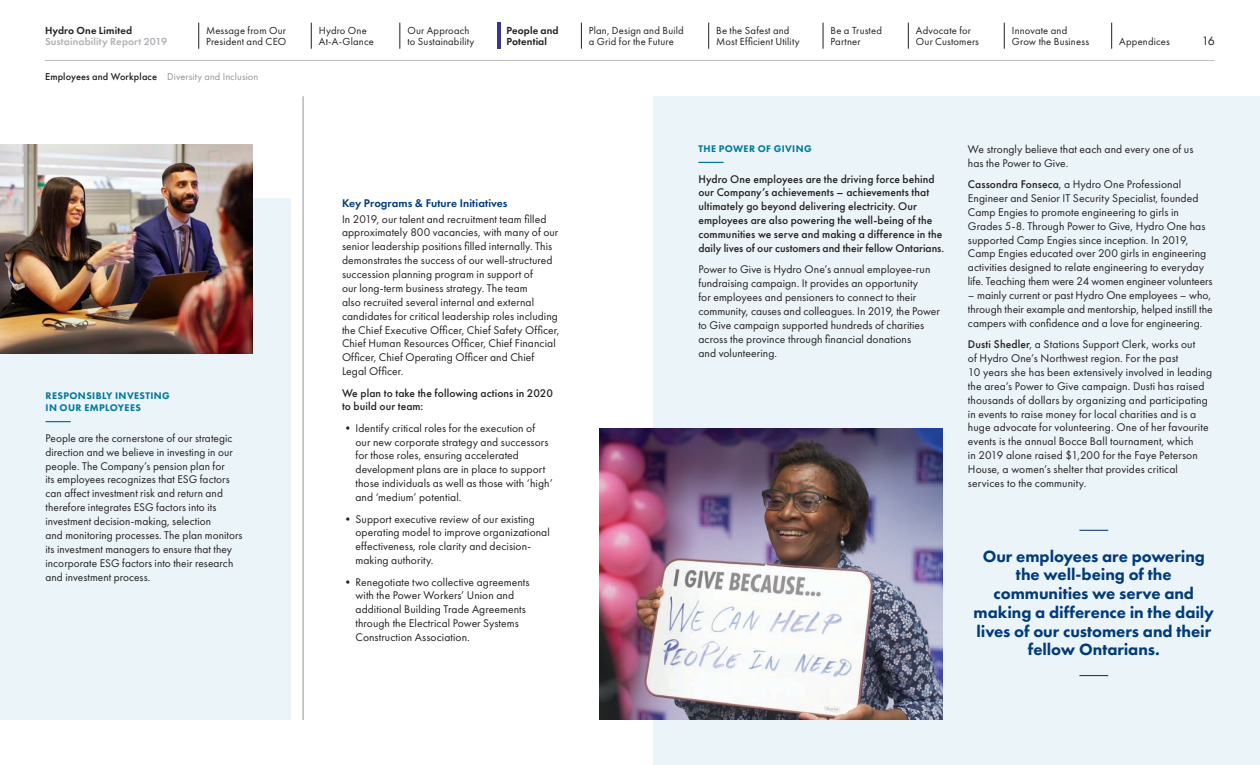
<style>
.page{position:relative;width:1260px;height:765px;background:#fff}
.page>*{position:absolute;margin:0;border:0;box-sizing:border-box;transform-origin:0 0}
.t1{font:800 16.88px/18.8px "Futura PT";letter-spacing:-.005em;color:#013b7a;text-align:center}
.t2{font:12.5px "Futura PT";color:#231f20}
.t3{font:11.5px/13.9px "Futura PT";letter-spacing:.005em;color:#231f20}
.t4{font:500 11.5px/13.9px "Futura PT";letter-spacing:.01em;color:#231f20}
.t5{font:600 11.5px "Futura PT";letter-spacing:.005em;color:#013b7a}
.t6{font:10.62px/11.2px "Futura PT";letter-spacing:.015em;color:#231f20}
.t7{font:600 10.62px/11.2px "Futura PT";letter-spacing:.01em;color:#231f20}
.t8{font:600 10.62px "Futura PT";letter-spacing:.01em;color:#b2b3b7}
.t9{font:500 10.25px "Futura PT";letter-spacing:.01em;color:#231f20}
.t10{font:800 10px/12px "Futura PT";letter-spacing:.04em;color:#017a9a}
.s1{font-weight:400;color:#939598}
.s2{font-weight:500}
</style>
<div class="page">
<svg style="left:199px;top:23px;width:1px;height:26px"></svg>
<svg style="left:311px;top:23px;width:1px;height:26px"></svg>
<svg style="left:400px;top:23px;width:1px;height:26px"></svg>
<svg style="left:1111px;top:23px;width:1px;height:26px"></svg>
<svg style="left:823px;top:23px;width:1px;height:26px"></svg>
<svg style="left:908px;top:23px;width:1px;height:26px"></svg>
<svg style="left:1004px;top:23px;width:1px;height:26px"></svg>
<svg style="left:581px;top:23px;width:1px;height:26px"></svg>
<svg style="left:708px;top:23px;width:1px;height:26px"></svg>
<hr style="left:497px;top:23px;width:4px;height:26px;background:#38378d">
<div style="left:653px;top:96px;width:607px;height:669px;background:#ebf4f8"></div>
<div style="left:0;top:198px;width:291px;height:522px;background:#ebf4f8"></div>
<hr style="left:45px;top:60px;width:1170px;height:1px;background:#bcbdc0">
<svg style="left:698px;top:162px;width:26px;height:1px"></svg>
<svg style="left:46px;top:421px;width:25px;height:1px"></svg>
<hr style="left:303px;top:96px;width:1px;height:624px;background:#939598">
<svg style="left:1079px;top:530px;width:29px;height:1px"></svg>
<svg style="left:1079px;top:675px;width:29px;height:1px"></svg>
<img style="left:0;top:144px;width:253px;height:210px">
<img style="left:599px;top:428px;width:344px;height:292px">
<p class="t7" style="left:45px;top:24px;width:89px">Hydro One Limited</p>
<p class="t8" style="left:45px;top:35px;width:124px">Sustainability Report 2019</p>
<p class="t6" style="left:206px;top:24px;width:82px">Message from Our<br>President and CEO</p>
<p class="t6" style="left:319px;top:24px;width:57px">Hydro One<br>At-A-Glance</p>
<p class="t6" style="left:407px;top:24px;width:68px">Our Approach to Sustainability</p>
<p class="t6" style="left:1119px;top:36px;width:52px">Appendices</p>
<p class="t6" style="left:589px;top:24px;width:96px">Plan, Design and Build a Grid for the Future</p>
<p class="t6" style="left:716px;top:24px;width:85px">Be the Safest and<br>Most Efficient Utility</p>
<p class="t6" style="left:831px;top:24px;width:53px">Be a Trusted<br>Partner</p>
<p class="t6" style="left:916px;top:24px;width:65px">Advocate for<br>Our Customers</p>
<p class="t6" style="left:1012px;top:24px;width:79px">Innovate and<br>Grow the Business</p>
<p class="t7" style="left:507px;top:24px;width:54px">People and<br>Potential</p>
<p class="t9" style="left:45px;top:71px;width:215px">Employees and Workplace <span class="s1">Diversity and Inclusion</span></p>
<p class="t2" style="left:1202px;top:33px;width:15px">16</p>
<h3 class="t10" style="left:46px;top:389px;width:126px">RESPONSIBLY INVESTING<br>IN OUR EMPLOYEES</h3>
<p class="t3" style="left:46px;top:431px;width:198px">People are the cornerstone of our strategic direction and we believe in investing in our people. The Company’s pension plan for<br>its employees recognizes that ESG factors can affect investment risk and return and therefore integrates ESG factors into its investment decision-making, selection<br>and monitoring processes. The plan monitors its investment managers to ensure that they incorporate ESG factors into their research and investment process.</p>
<h4 class="t5" style="left:342px;top:196px;width:167px">Key Programs &amp; Future Initiatives</h4>
<p class="t3" style="left:342px;top:212px;width:219px">In 2019, our talent and recruitment team filled approximately 800 vacancies, with many of our senior leadership positions filled internally. This demonstrates the success of our well-structured succession planning program in support of<br>our long-term business strategy. The team<br>also recruited several internal and external candidates for critical leadership roles including the Chief Executive Officer, Chief Safety Officer, Chief Human Resources Officer, Chief Financial Officer, Chief Operating Officer and Chief Legal Officer.</p>
<p class="t4" style="left:342px;top:386px;width:212px">We plan to take the following actions in 2020 to build our team:</p>
<p class="t3" style="left:356px;top:421px;width:199px;text-indent:-14px">• Identify critical roles for the execution of our new corporate strategy and successors for those roles, ensuring accelerated development plans are in place to support those individuals as well as those with ‘high’ and ‘medium’ potential.</p>
<p class="t3" style="left:356px;top:512px;width:196px;text-indent:-14px">• Support executive review of our existing operating model to improve organizational effectiveness, role clarity and decision&shy;making authority.</p>
<p class="t3" style="left:356px;top:575px;width:176px;text-indent:-14px">• Renegotiate two collective agreements with the Power Workers’ Union and additional Building Trade Agreements through the Electrical Power Systems Construction Association.</p>
<h3 class="t10" style="left:698px;top:142px;width:115px">THE POWER OF GIVING</h3>
<p class="t4" style="left:698px;top:172px;width:247px">Hydro One employees are the driving force behind our Company’s achievements – achievements that ultimately go beyond delivering electricity. Our employees are also powering the well-being of the communities we serve and making a difference in the daily lives of our customers and their fellow Ontarians.</p>
<p class="t3" style="left:698px;top:263px;width:243px">Power to Give is Hydro One’s annual employee-run fundraising campaign. It provides an opportunity<br>for employees and pensioners to connect to their community, causes and colleagues. In 2019, the Power to Give campaign supported hundreds of charities across the province through financial donations<br>and volunteering.</p>
<p class="t3" style="left:968px;top:142px;width:227px">We strongly believe that each and every one of us has the Power to Give.</p>
<p class="t3" style="left:968px;top:177px;width:246px"><span class="s2">Cassondra Fonseca</span>, a Hydro One Professional Engineer and Senior IT Security Specialist, founded Camp Engies to promote engineering to girls in Grades 5-8. Through Power to Give, Hydro One has supported Camp Engies since inception. In 2019, Camp Engies educated over 200 girls in engineering activities designed to relate engineering to everyday life. Teaching them were 24 women engineer volunteers</p>
<p class="t3" style="left:968px;top:288px;width:246px">– mainly current or past Hydro One employees – who, through their example and mentorship, helped instill the campers with confidence and a love for engineering.</p>
<p class="t3" style="left:968px;top:337px;width:246px"><span class="s2">Dusti Shedler</span>, a Stations Support Clerk, works out<br>of Hydro One’s Northwest region. For the past<br>10 years she has been extensively involved in leading the area’s Power to Give campaign. Dusti has raised thousands of dollars by organizing and participating in events to raise money for local charities and is a huge advocate for volunteering. One of her favourite events is the annual Bocce Ball tournament, which<br>in 2019 alone raised $1,200 for the Faye Peterson House, a women’s shelter that provides critical services to the community.</p>
<p class="t1" style="left:974px;top:546px;width:242px">Our employees are powering the well-being of the communities we serve and making a difference in the daily lives of our customers and their fellow Ontarians.</p>
</div>
